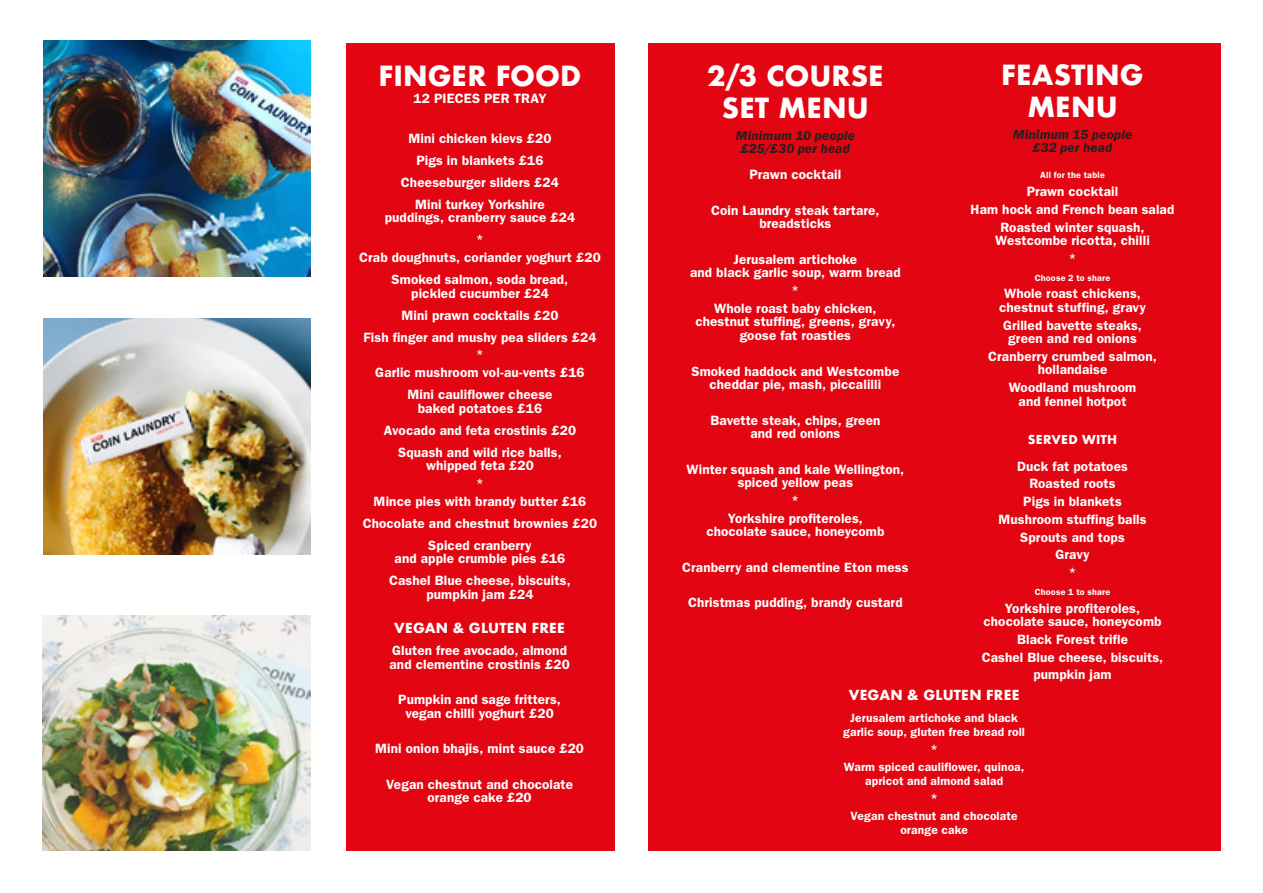
<style>
.page{position:relative;width:1263px;height:893px;background:#fff}
.page>*{position:absolute;margin:0;border:0;box-sizing:border-box;transform-origin:0 0}
.t1{font:700 27px/31.5px "Futura";letter-spacing:.005em;color:#fff;text-align:center}
.t2{font:13.5px/13.5px "Franklin Gothic ITC Hel Demi";letter-spacing:.01em;color:#fff;text-align:center}
.t3{font:italic 600 13.5px/13.5px "Franklin Got T";letter-spacing:.01em;color:#231f20;text-align:center}
.t4{font:700 13.5px "Futura";letter-spacing:.015em;color:#fff}
.t5{font:12px/13.5px "Franklin Gothic ITC Hel Demi";letter-spacing:.015em;color:#fff;text-align:center}
.t6{font:700 12px "Futura";letter-spacing:.02em;color:#fff}
.t7{font:9px "Franklin Gothic ITC Hel Demi";letter-spacing:.02em;color:#fff}
</style>
<div class="page">
<img style="left:43px;top:318px;width:268px;height:236px">
<img style="left:43px;top:615px;width:267px;height:235px">
<img style="left:43px;top:40px;width:268px;height:236px">
<div style="left:345px;top:43px;width:269px;height:807px;background:#e30512"></div>
<div style="left:648px;top:43px;width:572px;height:807px;background:#e30512"></div>
<p class="t1" style="left:378px;top:60px;width:204px">FINGER FOOD</p>
<p class="t2" style="left:414px;top:92px;width:134px">12 PIECES PER TRAY</p>
<p class="t2" style="left:408px;top:131px;width:144px">Mini chicken kievs £20</p>
<p class="t2" style="left:416px;top:153px;width:129px">Pigs in blankets £16</p>
<p class="t2" style="left:401px;top:175px;width:160px">Cheeseburger sliders £24</p>
<p class="t2" style="left:385px;top:197px;width:192px">Mini turkey Yorkshire puddings, cranberry sauce £24</p>
<p class="t2" style="left:476px;top:233px;width:10px">*</p>
<p class="t2" style="left:359px;top:251px;width:243px">Crab doughnuts, coriander yoghurt £20</p>
<p class="t2" style="left:392px;top:273px;width:178px">Smoked salmon, soda bread, pickled cucumber £24</p>
<p class="t2" style="left:401px;top:308px;width:159px">Mini prawn cocktails £20</p>
<p class="t2" style="left:363px;top:330px;width:235px">Fish finger and mushy pea sliders £24</p>
<p class="t2" style="left:476px;top:348px;width:10px">*</p>
<p class="t2" style="left:375px;top:366px;width:211px">Garlic mushroom vol-au-vents £16</p>
<p class="t2" style="left:407px;top:388px;width:146px">Mini cauliflower cheese baked potatoes £16</p>
<p class="t2" style="left:384px;top:423px;width:194px">Avocado and feta crostinis £20</p>
<p class="t2" style="left:398px;top:445px;width:165px">Squash and wild rice balls, whipped feta £20</p>
<p class="t2" style="left:476px;top:476px;width:10px">*</p>
<p class="t2" style="left:374px;top:494px;width:214px">Mince pies with brandy butter £16</p>
<p class="t2" style="left:363px;top:516px;width:236px">Chocolate and chestnut brownies £20</p>
<p class="t2" style="left:395px;top:538px;width:172px">Spiced cranberry<br>and apple crumble pies £16</p>
<p class="t2" style="left:389px;top:574px;width:183px">Cashel Blue cheese, biscuits, pumpkin jam £24</p>
<p class="t4" style="left:394px;top:618px;width:172px">VEGAN &amp; GLUTEN FREE</p>
<p class="t2" style="left:389px;top:644px;width:182px;text-align:left">Gluten free avocado, almond and clementine crostinis £20</p>
<p class="t2" style="left:398px;top:693px;width:164px">Pumpkin and sage fritters, vegan chilli yoghurt £20</p>
<p class="t2" style="left:375px;top:742px;width:210px">Mini onion bhajis, mint sauce £20</p>
<p class="t2" style="left:386px;top:777px;width:188px">Vegan chestnut and chocolate orange cake £20</p>
<p class="t1" style="left:707px;top:60px;width:178px">2/3 COURSE<br>SET MENU</p>
<p class="t3" style="left:736px;top:128px;width:121px">Minimum 10 people £25/£30 per head</p>
<p class="t2" style="left:749px;top:168px;width:93px">Prawn cocktail</p>
<p class="t2" style="left:711px;top:203px;width:170px">Coin Laundry steak tartare, breadsticks</p>
<p class="t2" style="left:690px;top:252px;width:212px">Jerusalem artichoke<br>and black garlic soup, warm bread</p>
<p class="t2" style="left:791px;top:284px;width:10px">*</p>
<p class="t2" style="left:695px;top:301px;width:202px">Whole roast baby chicken, chestnut stuffing, greens, gravy, goose fat roasties</p>
<p class="t2" style="left:691px;top:364px;width:209px">Smoked haddock and Westcombe cheddar pie, mash, piccalilli</p>
<p class="t2" style="left:710px;top:413px;width:172px">Bavette steak, chips, green and red onions</p>
<p class="t2" style="left:686px;top:462px;width:219px">Winter squash and kale Wellington, spiced yellow peas</p>
<p class="t2" style="left:791px;top:493px;width:10px">*</p>
<p class="t2" style="left:706px;top:511px;width:179px">Yorkshire profiteroles, chocolate sauce, honeycomb</p>
<p class="t2" style="left:682px;top:560px;width:228px">Cranberry and clementine Eton mess</p>
<p class="t2" style="left:688px;top:595px;width:216px">Christmas pudding, brandy custard</p>
<p class="t1" style="left:1001px;top:59px;width:144px">FEASTING<br>MENU</p>
<p class="t3" style="left:1013px;top:127px;width:121px">Minimum 15 people £32 per head</p>
<p class="t7" style="left:1040px;top:170px;width:66px">All for the table</p>
<p class="t2" style="left:1027px;top:185px;width:93px">Prawn cocktail</p>
<p class="t2" style="left:971px;top:202px;width:205px">Ham hock and French bean salad</p>
<p class="t2" style="left:995px;top:220px;width:156px">Roasted winter squash,<br>Westcombe ricotta, chilli</p>
<p class="t2" style="left:1068px;top:251px;width:10px">*</p>
<p class="t7" style="left:1035px;top:272px;width:77px">Choose 2 to share</p>
<p class="t2" style="left:999px;top:287px;width:148px">Whole roast chickens, chestnut stuffing, gravy</p>
<p class="t2" style="left:1003px;top:318px;width:140px">Grilled bavette steaks, green and red onions</p>
<p class="t2" style="left:988px;top:349px;width:170px">Cranberry crumbed salmon, hollandaise</p>
<p class="t2" style="left:1009px;top:381px;width:129px">Woodland mushroom and fennel hotpot</p>
<p class="t6" style="left:1028px;top:431px;width:91px">SERVED WITH</p>
<p class="t2" style="left:1017px;top:459px;width:112px">Duck fat potatoes</p>
<p class="t2" style="left:1029px;top:477px;width:88px">Roasted roots</p>
<p class="t2" style="left:1023px;top:495px;width:100px">Pigs in blankets</p>
<p class="t2" style="left:998px;top:512px;width:150px">Mushroom stuffing balls</p>
<p class="t2" style="left:1020px;top:530px;width:106px">Sprouts and tops</p>
<p class="t2" style="left:1055px;top:548px;width:36px">Gravy</p>
<p class="t2" style="left:1068px;top:566px;width:10px">*</p>
<p class="t7" style="left:1035px;top:587px;width:77px">Choose 1 to share</p>
<p class="t2" style="left:983px;top:601px;width:179px">Yorkshire profiteroles, chocolate sauce, honeycomb</p>
<p class="t2" style="left:1017px;top:632px;width:112px">Black Forest trifle</p>
<p class="t2" style="left:982px;top:650px;width:183px">Cashel Blue cheese, biscuits,</p>
<p class="t2" style="left:1033px;top:668px;width:80px">pumpkin jam</p>
<p class="t4" style="left:849px;top:685px;width:172px">VEGAN &amp; GLUTEN FREE</p>
<p class="t5" style="left:843px;top:711px;width:183px">Jerusalem artichoke and black garlic soup, gluten free bread roll</p>
<p class="t2" style="left:930px;top:742px;width:10px">*</p>
<p class="t5" style="left:844px;top:760px;width:182px">Warm spiced cauliflower, quinoa, apricot and almond salad</p>
<p class="t2" style="left:930px;top:791px;width:10px">*</p>
<p class="t5" style="left:850px;top:809px;width:169px">Vegan chestnut and chocolate orange cake</p>
</div>
